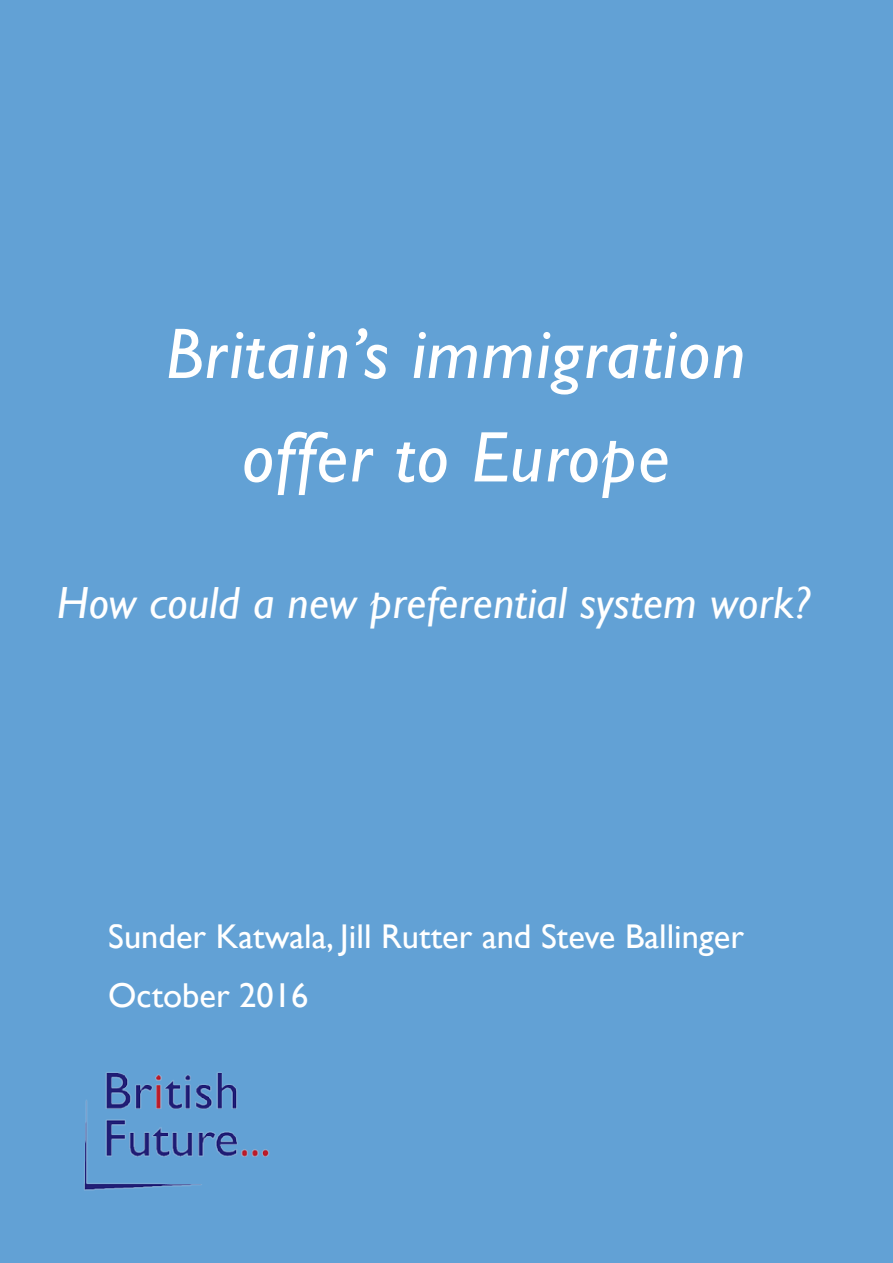
<style>
.page{position:relative;width:893px;height:1263px;background:#62a1d5}
.page>*{position:absolute;margin:0;border:0;box-sizing:border-box;transform-origin:0 0}
.t1{font:italic 72px/103.5px "Gill Sans";letter-spacing:.02em;color:#fff;text-align:center}
.t2{font:italic 45px "Gill Sans";letter-spacing:.01em;color:#fff}
.t3{font:34.5px/58.8px "Gill Sans";color:#fff}
</style>
<div class="page">
<img style="left:84px;top:1072px;width:186px;height:119px">
<h1 class="t1" style="left:166px;top:302px;width:581px">Britain’s immigration offer to Europe</h1>
<h2 class="t2" style="left:57px;top:577px;width:755px">How could a new preferential system work?</h2>
<p class="t3" style="left:108px;top:906px;width:637px">Sunder Katwala, Jill Rutter and Steve Ballinger<br>October 2016</p>
</div>
